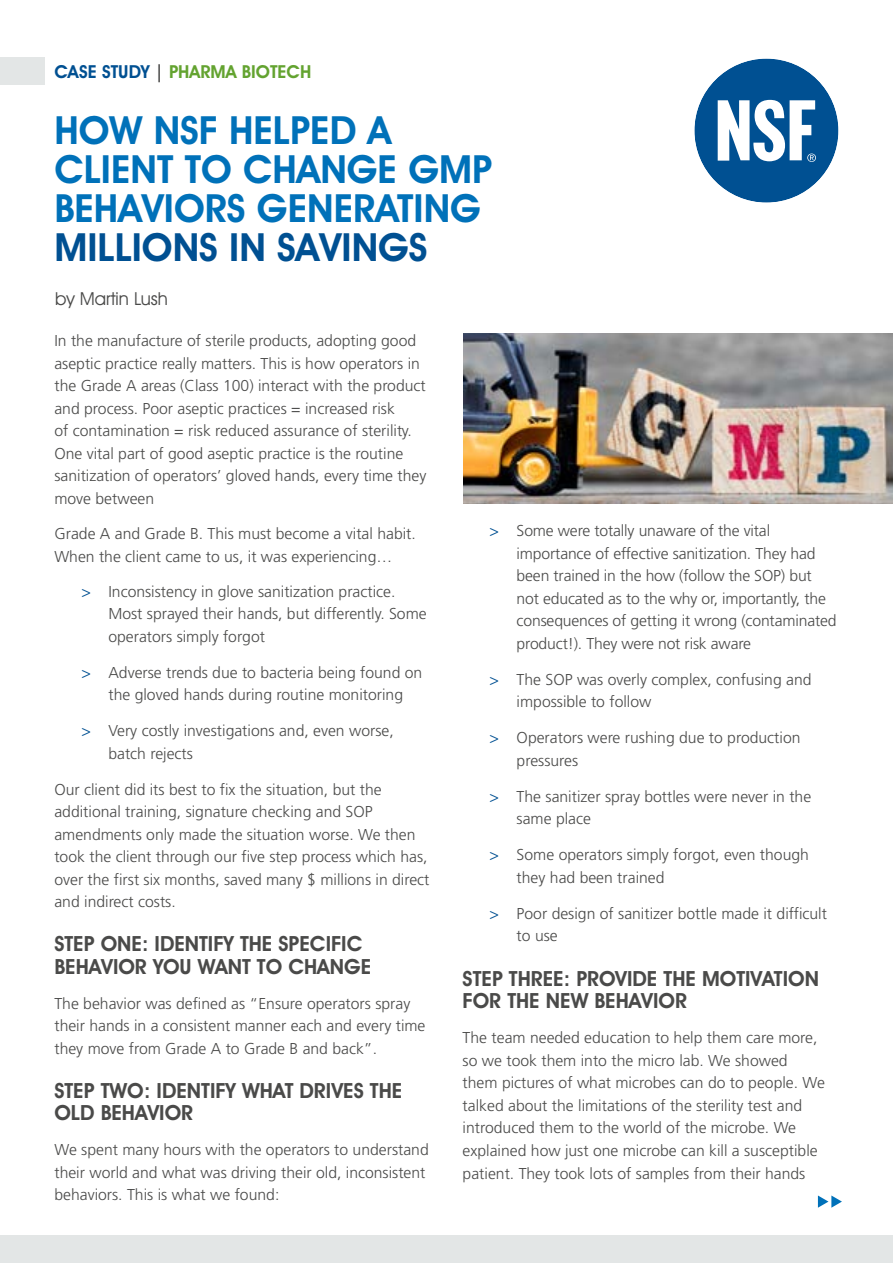
<style>
.page{position:relative;width:893px;height:1263px;background:#fff}
.page>*{position:absolute;margin:0;border:0;box-sizing:border-box;transform-origin:0 0}
.t1{font:600 39px/39px "Avant Garde IT Cby BT";color:#0071b9}
.t2{font:600 39px "Avant Garde IT Cby BT";color:#005092}
.t3{font:600 21px/22.5px "Avant Garde IT Cby BT";color:#4a4a49}
.t4{font:600 18px "Avant Garde IT Cby BT";color:#63a330}
.t5{font:18px "Avant Garde IT Cby BT";color:#4a4a49}
.t6{font:300 15.75px/22.5px "Frutiger";color:#4a4a49}
.s1{color:#005092}
.s2{color:#4a4a49}
</style>
<div class="page">
<div style="left:0;top:1236px;width:893px;height:27px;background:#e3e6e6"></div>
<div style="left:0;top:57px;width:45px;height:27px;background:#e3e6e6"></div>
<svg style="left:694px;top:58px;width:145px;height:145px"></svg>
<svg style="left:818px;top:1195px;width:24px;height:13px"></svg>
<img style="left:463px;top:334px;width:430px;height:169px">
<p class="t4" style="left:54px;top:61px;width:258px"><span class="s1">CASE STUDY</span> <span class="s2">|</span> PHARMA BIOTECH</p>
<h1 class="t1" style="left:54px;top:110px;width:439px">HOW NSF HELPED A<br>CLIENT TO CHANGE GMP<br>BEHAVIORS GENERATING</h1>
<h1 class="t2" style="left:54px;top:224px;width:375px">MILLIONS IN SAVINGS</h1>
<p class="t5" style="left:55px;top:287px;width:114px">by Martin Lush</p>
<p class="t6" style="left:54px;top:329px;width:373px">In the manufacture of sterile products, adopting good aseptic practice really matters. This is how operators in the Grade A areas (Class 100) interact with the product and process. Poor aseptic practices = increased risk<br>of contamination = risk reduced assurance of sterility.<br>One vital part of good aseptic practice is the routine sanitization of operators’ gloved hands, every time they move between</p>
<p class="t6" style="left:54px;top:522px;width:363px">Grade A and Grade B. This must become a vital habit.<br>When the client came to us, it was experiencing…</p>
<p class="t6" style="left:108px;top:580px;width:320px;text-indent:-27px"><span class="s1">&gt;</span> Inconsistency in glove sanitization practice.<br>Most sprayed their hands, but differently. Some operators simply forgot</p>
<p class="t6" style="left:81px;top:661px;width:342px;text-align:center"><span class="s1">&gt;</span> Adverse trends due to bacteria being found on the gloved hands during routine monitoring</p>
<p class="t6" style="left:108px;top:719px;width:287px;text-indent:-27px"><span class="s1">&gt;</span> Very costly investigations and, even worse, batch rejects</p>
<p class="t6" style="left:54px;top:778px;width:377px">Our client did its best to fix the situation, but the additional training, signature checking and SOP amendments only made the situation worse. We then took the client through our five step process which has, over the first six months, saved many $ millions in direct and indirect costs.</p>
<h2 class="t3" style="left:54px;top:932px;width:318px">STEP ONE: IDENTIFY THE SPECIFIC<br>BEHAVIOR YOU WANT TO CHANGE</h2>
<p class="t6" style="left:54px;top:992px;width:373px">The behavior was defined as “Ensure operators spray their hands in a consistent manner each and every time they move from Grade A to Grade B and back”.</p>
<h2 class="t3" style="left:54px;top:1079px;width:349px">STEP TWO: IDENTIFY WHAT DRIVES THE<br>OLD BEHAVIOR</h2>
<p class="t6" style="left:54px;top:1138px;width:376px">We spent many hours with the operators to understand their world and what was driving their old, inconsistent behaviors. This is what we found:</p>
<p class="t6" style="left:517px;top:519px;width:321px;text-indent:-27px"><span class="s1">&gt;</span> Some were totally unaware of the vital importance of effective sanitization. They had been trained in the how (follow the SOP) but not educated as to the why or, importantly, the consequences of getting it wrong (contaminated product!). They were not risk aware</p>
<p class="t6" style="left:517px;top:668px;width:296px;text-indent:-27px"><span class="s1">&gt;</span> The SOP was overly complex, confusing and impossible to follow</p>
<p class="t6" style="left:517px;top:726px;width:285px;text-indent:-27px"><span class="s1">&gt;</span> Operators were rushing due to production pressures</p>
<p class="t6" style="left:517px;top:785px;width:296px;text-indent:-27px"><span class="s1">&gt;</span> The sanitizer spray bottles were never in the same place</p>
<p class="t6" style="left:517px;top:843px;width:294px;text-indent:-27px"><span class="s1">&gt;</span> Some operators simply forgot, even though they had been trained</p>
<p class="t6" style="left:517px;top:902px;width:312px;text-indent:-27px"><span class="s1">&gt;</span> Poor design of sanitizer bottle made it difficult to use</p>
<h2 class="t3" style="left:463px;top:967px;width:358px">STEP THREE: PROVIDE THE MOTIVATION<br>FOR THE NEW BEHAVIOR</h2>
<p class="t6" style="left:463px;top:1027px;width:364px">The team needed education to help them care more, so we took them into the micro lab. We showed them pictures of what microbes can do to people. We talked about the limitations of the sterility test and introduced them to the world of the microbe. We explained how just one microbe can kill a susceptible patient. They took lots of samples from their hands</p>
</div>
